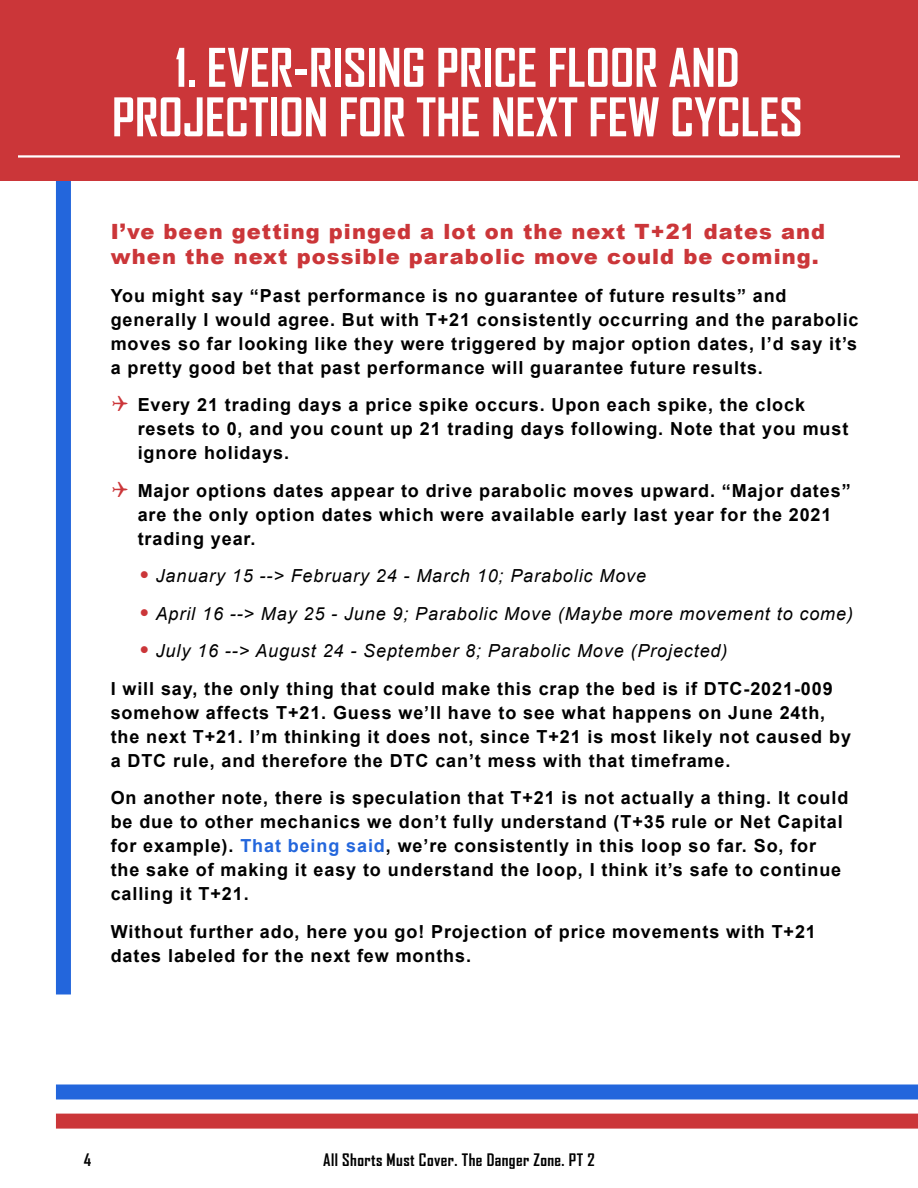
<style>
.page{position:relative;width:918px;height:1188px;background:#fff}
.page>*{position:absolute;margin:0;border:0;box-sizing:border-box;transform-origin:0 0}
.t1{font:700 51px/49.5px "Agency FB";color:#fff;text-align:center}
.t2{font:900 21px/25.2px "Arial";letter-spacing:.05em;color:#cb3639}
.t3{font:700 18px/24px "Arial";letter-spacing:.05em;color:#000}
.t4{font:italic 18px "Arial";letter-spacing:.05em;color:#000}
.t5{font:700 16.5px "Agency FB";letter-spacing:.025em;color:#000}
.s1{color:#cb3639}
.s2{font-weight:900;font-style:normal;font-size:21px;color:#cb3639}
.s3{font-weight:900;font-size:21px;color:#cb3639}
.s4{font-weight:400;font-style:italic}
.s5{color:#2366dc}
</style>
<div class="page">
<div style="left:56px;top:0;width:15px;height:994px;background:#2366dc"></div>
<div style="left:56px;top:1114px;width:862px;height:15px;background:#cb3639"></div>
<div style="left:56px;top:1084px;width:862px;height:16px;background:#2366dc"></div>
<div style="left:0;top:0;width:918px;height:181px;background:#cb3639"></div>
<hr style="left:18px;top:155px;width:882px;height:3px;background:#fff">
<h1 class="t1" style="left:112px;top:43px;width:692px">1. EVER-RISING PRICE FLOOR AND<br>PROJECTION FOR THE NEXT FEW CYCLES</h1>
<p class="t2" style="left:111px;top:218px;width:716px">I’ve been getting pinged a lot on the next T+21 dates and when the next possible parabolic move could be coming.</p>
<p class="t3" style="left:111px;top:284px;width:749px">You might say “Past performance is no guarantee of future results” and generally I would agree. But with T+21 consistently occurring and the parabolic moves so far looking like they were triggered by major option dates, I’d say it’s a pretty good bet that past performance will guarantee future results.</p>
<p class="t3" style="left:138px;top:394px;width:712px;text-indent:-27px"><span class="s1">✔</span> Every 21 trading days a price spike occurs. Upon each spike, the clock resets to 0, and you count up 21 trading days following. Note that you must ignore holidays.</p>
<p class="t3" style="left:138px;top:479px;width:714px;text-indent:-27px"><span class="s1">✔</span> Major options dates appear to drive parabolic moves upward. “Major dates” are the only option dates which were available early last year for the 2021 trading year.</p>
<p class="t4" style="left:139px;top:564px;width:508px"><span class="s2">•</span> January 15 --&gt; February 24 - March 10; Parabolic Move</p>
<p class="t4" style="left:139px;top:602px;width:715px"><span class="s2">•</span> April 16 --&gt; May 25 - June 9; Parabolic Move (Maybe more movement to come)</p>
<p class="t3" style="left:111px;top:633px;width:724px;line-height:37.5px;text-indent:28px"><span class="s3">•</span> <span class="s4">July 16 --&gt; August 24 - September 8; Parabolic Move (Projected)<br></span>I will say, the only thing that could make this crap the bed is if DTC-2021-009</p>
<p class="t3" style="left:111px;top:701px;width:742px">somehow affects T+21. Guess we’ll have to see what happens on June 24th, the next T+21. I’m thinking it does not, since T+21 is most likely not caused by a DTC rule, and therefore the DTC can’t mess with that timeframe.</p>
<p class="t3" style="left:111px;top:787px;width:739px">On another note, there is speculation that T+21 is not actually a thing. It could be due to other mechanics we don’t fully understand (T+35 rule or Net Capital for example). <span class="s5">That being said</span>, we’re consistently in this loop so far. So, for the sake of making it easy to understand the loop, I think it’s safe to continue calling it T+21.</p>
<p class="t3" style="left:111px;top:920px;width:707px">Without further ado, here you go! Projection of price movements with T+21 dates labeled for the next few months.</p>
<p class="t5" style="left:84px;top:1150px;width:9px">4</p>
<p class="t5" style="left:323px;top:1150px;width:273px">ALL SHORTS MUST COVER. THE DANGER ZONE. PT 2</p>
</div>
